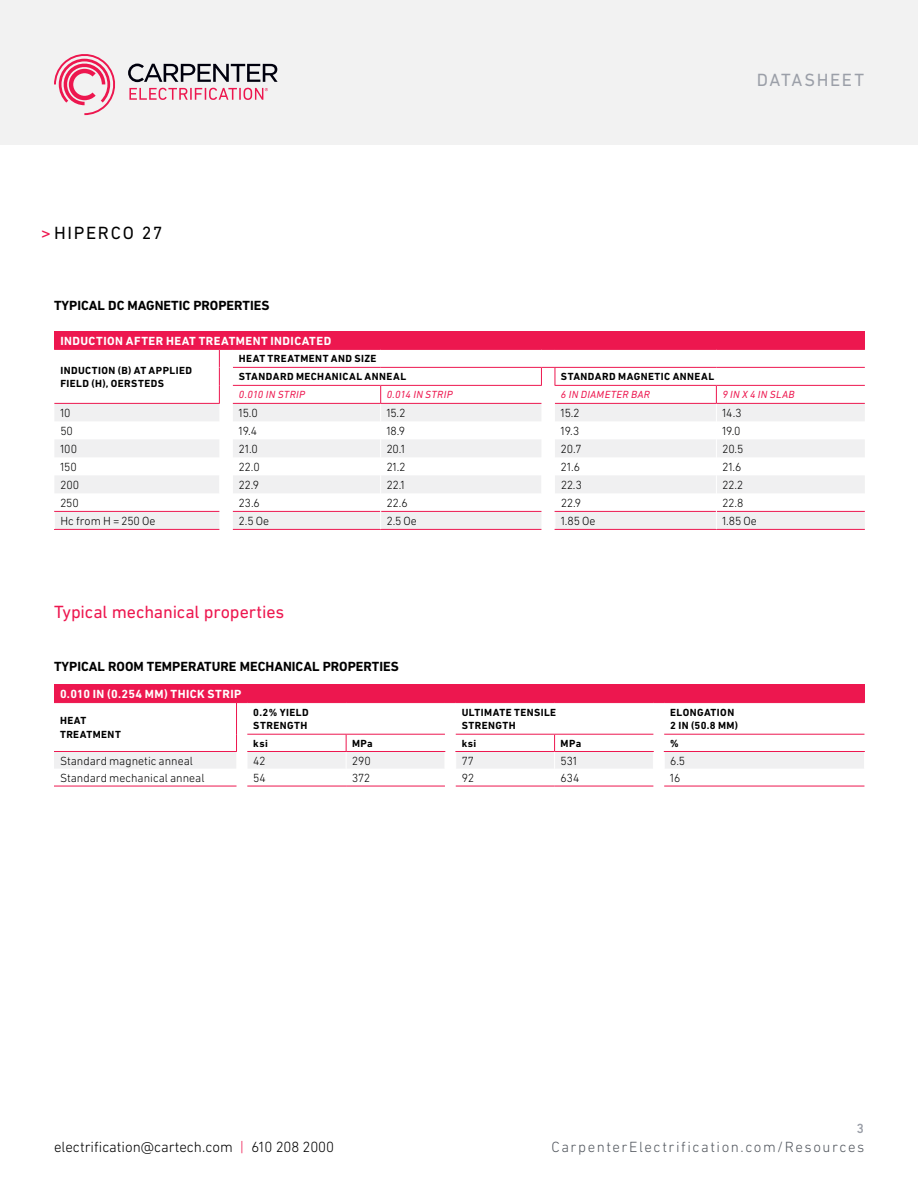
<style>
.page{position:relative;width:918px;height:1188px;background:#fff}
.page>*{position:absolute;margin:0;border:0;box-sizing:border-box;transform-origin:0 0}
.t1{font:18px "DIN Next LT Pro";letter-spacing:-.005em;color:#ed174f}
.t2{font:18px "DIN Next LT Pro";letter-spacing:.095em;color:#000}
.t3{font:18px "DIN Next LT Pro";letter-spacing:.09em;color:#9b9fa8}
.t4{font:300 15px "DIN Next LT Pro";color:#000}
.t5{font:300 15px "DIN Next LT Pro";letter-spacing:.1em;color:#53585f}
.t6{font:700 13.5px "DIN Next LT Pro";color:#000}
.t7{font:500 13.5px "DIN Next LT Pro";color:#9b9fa8}
.t8{font:300 12px "DIN Next LT Pro";letter-spacing:.005em;color:#000}
.t9{font:700 12px "DIN Next LT Pro";letter-spacing:.035em;color:#fff}
.t10{font:700 10.5px/13.5px "DIN Next LT Pro";letter-spacing:.04em;color:#000}
.t11{font:italic 10.5px "DIN Next LT Pro";letter-spacing:.03em;color:#ed174f}
.s1{color:#ed174f}
</style>
<div class="page">
<div style="left:0;top:0;width:918px;height:145px;background:#f2f2f2"></div>
<svg style="left:54px;top:54px;width:61px;height:61px"></svg>
<svg style="left:128px;top:64px;width:150px;height:18px"></svg>
<svg style="left:129px;top:88px;width:139px;height:12px"></svg>
<div style="left:54px;top:331px;width:811px;height:18px;background:#ed174f"></div>
<svg style="left:54px;top:350px;width:811px;height:53px"></svg>
<svg style="left:54px;top:404px;width:811px;height:125px;fill:#f0f0f1"></svg>
<hr style="left:54px;top:511px;width:165px;height:1px;background:#ed174f">
<hr style="left:717px;top:511px;width:148px;height:1px;background:#ed174f">
<hr style="left:54px;top:529px;width:165px;height:1px;background:#ed174f">
<hr style="left:381px;top:529px;width:160px;height:1px;background:#ed174f">
<hr style="left:716px;top:529px;width:149px;height:1px;background:#ed174f">
<hr style="left:555px;top:511px;width:161px;height:1px;background:#ed174f">
<hr style="left:233px;top:529px;width:148px;height:1px;background:#ed174f">
<hr style="left:555px;top:529px;width:161px;height:1px;background:#ed174f">
<svg style="left:54px;top:512px;width:1px;height:17px"></svg>
<hr style="left:54px;top:349px;width:165px;height:1px;background:#ed174f">
<hr style="left:54px;top:403px;width:166px;height:1px;background:#ed174f">
<hr style="left:555px;top:349px;width:161px;height:1px;background:#ed174f">
<hr style="left:716px;top:349px;width:149px;height:1px;background:#ed174f">
<hr style="left:555px;top:367px;width:161px;height:1px;background:#ed174f">
<hr style="left:716px;top:367px;width:149px;height:1px;background:#ed174f">
<hr style="left:555px;top:385px;width:161px;height:1px;background:#ed174f">
<hr style="left:555px;top:403px;width:161px;height:1px;background:#ed174f">
<hr style="left:716px;top:385px;width:149px;height:1px;background:#ed174f">
<hr style="left:716px;top:403px;width:149px;height:1px;background:#ed174f">
<svg style="left:716px;top:386px;width:1px;height:143px"></svg>
<svg style="left:219px;top:349px;width:337px;height:180px"></svg>
<div style="left:54px;top:685px;width:810px;height:18px;background:#ed174f"></div>
<svg style="left:54px;top:702px;width:811px;height:84px"></svg>
<hr style="left:54px;top:786px;width:183px;height:1px;background:#ed174f">
<hr style="left:247px;top:786px;width:99px;height:1px;background:#ed174f">
<hr style="left:346px;top:786px;width:99px;height:1px;background:#ed174f">
<hr style="left:456px;top:786px;width:99px;height:1px;background:#ed174f">
<hr style="left:555px;top:786px;width:98px;height:1px;background:#ed174f">
<hr style="left:664px;top:786px;width:200px;height:1px;background:#ed174f">
<hr style="left:247px;top:734px;width:99px;height:1px;background:#ed174f">
<hr style="left:346px;top:734px;width:99px;height:1px;background:#ed174f">
<hr style="left:247px;top:751px;width:99px;height:1px;background:#ed174f">
<hr style="left:346px;top:751px;width:99px;height:1px;background:#ed174f">
<hr style="left:455px;top:751px;width:100px;height:1px;background:#ed174f">
<hr style="left:555px;top:751px;width:99px;height:1px;background:#ed174f">
<hr style="left:664px;top:751px;width:201px;height:1px;background:#ed174f">
<hr style="left:54px;top:751px;width:183px;height:1px;background:#ed174f">
<h1 class="t2" style="left:41px;top:222px;width:123px"><span class="s1">&gt;</span>HIPERCO 27</h1>
<p class="t6" style="left:54px;top:298px;width:217px">TYPICAL DC MAGNETIC PROPERTIES</p>
<p class="t9" style="left:60px;top:334px;width:272px">INDUCTION AFTER HEAT TREATMENT INDICATED</p>
<p class="t10" style="left:60px;top:363px;width:133px">INDUCTION (B) AT APPLIED<br>FIELD (H), OERSTEDS</p>
<p class="t10" style="left:239px;top:350px;width:169px;line-height:18px">HEAT TREATMENT AND SIZE<br>STANDARD MECHANICAL ANNEAL</p>
<h1 class="t3" style="left:757px;top:69px;width:109px">DATASHEET</h1>
<p class="t10" style="left:561px;top:370px;width:155px">STANDARD MAGNETIC ANNEAL</p>
<p class="t11" style="left:239px;top:389px;width:68px">0.010 IN STRIP</p>
<p class="t11" style="left:387px;top:389px;width:68px">0.014 IN STRIP</p>
<p class="t11" style="left:561px;top:389px;width:91px">6 IN DIAMETER BAR</p>
<p class="t11" style="left:722px;top:389px;width:74px">9 IN X 4 IN SLAB</p>
<p class="t8" style="left:60px;top:406px;width:12px">10</p>
<p class="t8" style="left:239px;top:406px;width:20px">15.0</p>
<p class="t8" style="left:387px;top:406px;width:20px">15.2</p>
<p class="t8" style="left:561px;top:406px;width:20px">15.2</p>
<p class="t8" style="left:722px;top:406px;width:21px">14.3</p>
<p class="t8" style="left:60px;top:424px;width:14px">50</p>
<p class="t8" style="left:239px;top:424px;width:20px">19.4</p>
<p class="t8" style="left:387px;top:424px;width:20px">18.9</p>
<p class="t8" style="left:561px;top:424px;width:20px">19.3</p>
<p class="t8" style="left:722px;top:424px;width:20px">19.0</p>
<p class="t8" style="left:60px;top:442px;width:18px">100</p>
<p class="t8" style="left:239px;top:442px;width:20px">21.0</p>
<p class="t8" style="left:387px;top:442px;width:20px">20.1</p>
<p class="t8" style="left:561px;top:442px;width:22px">20.7</p>
<p class="t8" style="left:722px;top:442px;width:22px">20.5</p>
<p class="t8" style="left:60px;top:460px;width:18px">150</p>
<p class="t8" style="left:239px;top:460px;width:22px">22.0</p>
<p class="t8" style="left:387px;top:460px;width:20px">21.2</p>
<p class="t8" style="left:561px;top:460px;width:20px">21.6</p>
<p class="t8" style="left:722px;top:460px;width:20px">21.6</p>
<p class="t8" style="left:60px;top:478px;width:20px">200</p>
<p class="t8" style="left:239px;top:478px;width:22px">22.9</p>
<p class="t8" style="left:387px;top:478px;width:20px">22.1</p>
<p class="t8" style="left:561px;top:478px;width:22px">22.3</p>
<p class="t8" style="left:722px;top:478px;width:22px">22.2</p>
<p class="t8" style="left:60px;top:496px;width:20px">250</p>
<p class="t8" style="left:239px;top:496px;width:22px">23.6</p>
<p class="t8" style="left:387px;top:496px;width:22px">22.6</p>
<p class="t8" style="left:561px;top:496px;width:22px">22.9</p>
<p class="t8" style="left:722px;top:496px;width:22px">22.8</p>
<p class="t8" style="left:60px;top:514px;width:97px">Hc from H = 250 Oe</p>
<p class="t8" style="left:239px;top:514px;width:32px">2.5 Oe</p>
<p class="t8" style="left:387px;top:514px;width:32px">2.5 Oe</p>
<p class="t8" style="left:561px;top:514px;width:36px">1.85 Oe</p>
<p class="t8" style="left:722px;top:514px;width:36px">1.85 Oe</p>
<h1 class="t1" style="left:54px;top:602px;width:232px">Typical mechanical properties</h1>
<p class="t6" style="left:54px;top:659px;width:346px">TYPICAL ROOM TEMPERATURE MECHANICAL PROPERTIES</p>
<p class="t9" style="left:60px;top:687px;width:183px">0.010 IN (0.254 MM) THICK STRIP</p>
<p class="t10" style="left:60px;top:714px;width:62px">HEAT<br>TREATMENT</p>
<p class="t10" style="left:253px;top:705px;width:57px">0.2% YIELD<br>STRENGTH</p>
<p class="t10" style="left:462px;top:705px;width:96px">ULTIMATE TENSILE<br>STRENGTH</p>
<p class="t10" style="left:670px;top:705px;width:69px">ELONGATION<br>2 IN (50.8 MM)</p>
<p class="t10" style="left:253px;top:736px;width:16px">ksi</p>
<p class="t10" style="left:352px;top:736px;width:22px">MPa</p>
<p class="t10" style="left:462px;top:736px;width:16px">ksi</p>
<p class="t10" style="left:561px;top:736px;width:22px">MPa</p>
<p class="t10" style="left:670px;top:736px;width:10px">%</p>
<p class="t8" style="left:60px;top:754px;width:135px">Standard magnetic anneal</p>
<p class="t8" style="left:253px;top:754px;width:14px">42</p>
<p class="t8" style="left:352px;top:754px;width:20px">290</p>
<p class="t8" style="left:462px;top:754px;width:13px">77</p>
<p class="t8" style="left:561px;top:754px;width:18px">531</p>
<p class="t8" style="left:670px;top:754px;width:16px">6.5</p>
<p class="t8" style="left:60px;top:771px;width:146px">Standard mechanical anneal</p>
<p class="t8" style="left:253px;top:771px;width:14px">54</p>
<p class="t8" style="left:352px;top:771px;width:19px">372</p>
<p class="t8" style="left:462px;top:771px;width:14px">92</p>
<p class="t8" style="left:561px;top:771px;width:20px">634</p>
<p class="t8" style="left:670px;top:771px;width:12px">16</p>
<p class="t7" style="left:857px;top:1121px;width:9px">3</p>
<p class="t4" style="left:54px;top:1138px;width:282px">electrification@cartech.com <span class="s1">|</span> 610 208 2000</p>
<p class="t5" style="left:551px;top:1138px;width:315px">CarpenterElectrification.com/Resources</p>
</div>
